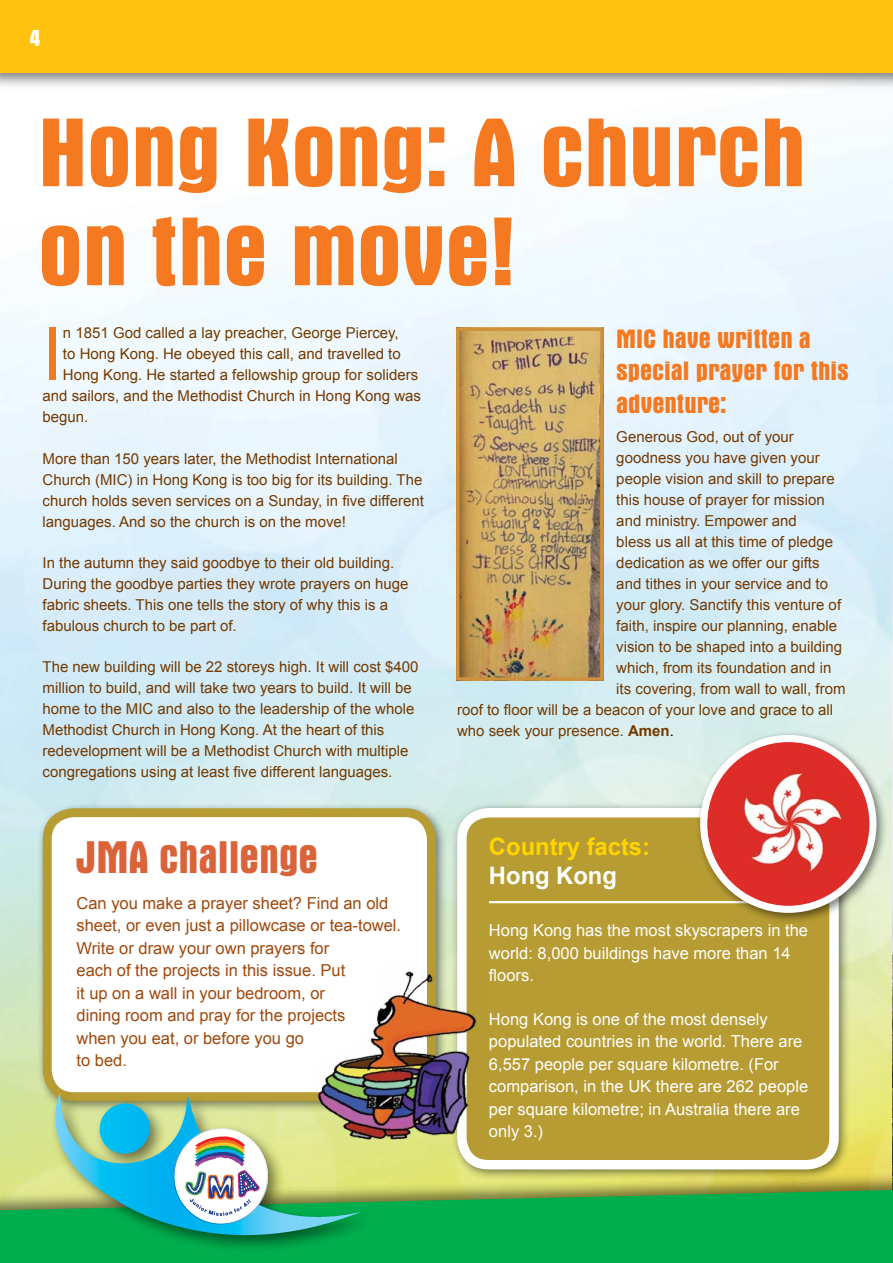
<style>
.page{position:relative;width:893px;height:1263px;background:#fff}
.page>*{position:absolute;margin:0;border:0;box-sizing:border-box;transform-origin:0 0}
.t1{font:700 condensed 99px/99px "Aurora BT";letter-spacing:-.005em;color:#f47920;scale:1.07 1}
.t2{font:73.65px "Arial";color:#f47920}
.t3{font:700 condensed 46.5px "Aurora BT";color:#db633a}
.t4{font:700 condensed 27px/32.2px "Aurora BT";letter-spacing:-.005em;color:#f47920;scale:1.07 1}
.t5{font:700 24px "Arial";color:#ffd400}
.t6{font:700 24px "Arial";color:#fff}
.t7{font:700 condensed 24px "Aurora BT";color:#fff}
.t8{font:16.5px/22.5px "Arial";color:#fff}
.t9{font:16.5px/22.5px "Arial";color:#a0480c}
.t10{font:15px/21px "Arial";color:#733900}
.s1{font-weight:700}
.s2{color:#000}
</style>
<div class="page">
<img style="left:0;top:145px;width:893px;height:1006px">
<img style="left:892px;top:510px;width:1px;height:641px">
<div style="left:451px;top:802px;width:400px;height:379px;background:#000;opacity:.5"></div>
<div style="left:462px;top:813px;width:372px;height:352px;background:#b79c33;border-radius:27px"></div>
<div style="left:457px;top:808px;width:382px;height:361px;border:9px solid #fff;border-radius:27px"></div>
<hr style="left:489px;top:901px;width:349px;height:2px;background:#fff">
<img style="left:460px;top:332px;width:140px;height:345px">
<div style="left:456px;top:328px;width:148px;height:353px;border:3px solid #ce923d"></div>
<div style="left:694px;top:729px;width:194px;height:195px;background:#000;opacity:.5"></div>
<img style="left:704px;top:739px;width:169px;height:170px">
<div style="left:700px;top:735px;width:176px;height:178px;border:7px solid #fff;border-radius:50%"></div>
<div style="left:37px;top:802px;width:411px;height:311px;background:#000;opacity:.5"></div>
<div style="left:47px;top:813px;width:384px;height:284px;background:#fff;border-radius:27px"></div>
<div style="left:43px;top:808px;width:393px;height:293px;border:9px solid #b79c33;border-radius:27px"></div>
<img style="left:321px;top:961px;width:156px;height:190px">
<div style="left:0;top:0;width:893px;height:90px;background:#000;opacity:.5"></div>
<div style="left:0;top:0;width:893px;height:72px;background:#ffc20e"></div>
<div style="left:0;top:1151px;width:893px;height:112px;background:#000;opacity:.5"></div>
<svg style="left:0;top:1190px;width:893px;height:73px;background:#0eac4d"></svg>
<div style="left:50px;top:1089px;width:326px;height:164px;background:#000;opacity:.5"></div>
<svg style="left:31px;top:1093px;width:331px;height:170px;background:#65ba7f"></svg>
<img style="left:168px;top:1122px;width:107px;height:108px">
<h3 class="t7" style="left:30px;top:24px;width:12px">4</h3>
<h1 class="t1" style="left:38px;top:103px;width:719px">Hong Kong: A church on the move!</h1>
<h2 class="t2" style="left:43px;top:306px;width:22px">I</h2>
<p class="t10" style="left:63px;top:323px;width:337px">n 1851 God called a lay preacher, George Piercey,</p>
<p class="t10" style="left:63px;top:344px;width:339px">to Hong Kong. He obeyed this call, and travelled to</p>
<p class="t10" style="left:63px;top:365px;width:357px">Hong Kong. He started a fellowship group for soliders</p>
<p class="t10" style="left:43px;top:386px;width:380px">and sailors, and the Methodist Church in Hong Kong was</p>
<p class="t10" style="left:43px;top:407px;width:47px">begun.</p>
<p class="t10" style="left:43px;top:448px;width:383px">More than 150 years later, the Methodist International Church (MIC) in Hong Kong is too big for its building. The church holds seven services on a Sunday, in five different languages. And so the church is on the move!</p>
<p class="t10" style="left:43px;top:552px;width:368px">In the autumn they said goodbye to their old building.<br>During the goodbye parties they wrote prayers on huge fabric sheets. This one tells the story of why this is a fabulous church to be part of.</p>
<p class="t10" style="left:43px;top:656px;width:377px">The new building will be 22 storeys high. It will cost $400 million to build, and will take two years to build. It will be home to the MIC and also to the leadership of the whole Methodist Church in Hong Kong. At the heart of this redevelopment will be a Methodist Church with multiple congregations using at least five different languages.</p>
<h3 class="t3" style="left:77px;top:831px;width:243px">JMA challenge</h3>
<p class="t9" style="left:77px;top:892px;width:326px">Can you make a prayer sheet? Find an old sheet, or even just a pillowcase or tea-towel.<br>Write or draw your own prayers for<br>each of the projects in this issue. Put<br>it up on a wall in your bedroom, or<br>dining room and pray for the projects<br>when you eat, or before you go<br>to bed.</p>
<h3 class="t4" style="left:616px;top:323px;width:219px">MIC have written a special prayer for this adventure:</h3>
<p class="t10" style="left:616px;top:426px;width:179px">Generous God, out of your</p>
<p class="t10" style="left:616px;top:447px;width:205px">goodness you have given your</p>
<p class="t10" style="left:616px;top:468px;width:220px">people vision and skill to prepare</p>
<p class="t10" style="left:616px;top:489px;width:210px">this house of prayer for mission</p>
<p class="t10" style="left:616px;top:510px;width:182px">and ministry. Empower and</p>
<p class="t10" style="left:616px;top:531px;width:218px">bless us all at this time of pledge</p>
<p class="t10" style="left:616px;top:552px;width:205px">dedication as we offer our gifts</p>
<p class="t10" style="left:616px;top:573px;width:213px">and tithes in your service and to</p>
<p class="t10" style="left:616px;top:594px;width:226px">your glory. Sanctify this venture of</p>
<p class="t10" style="left:616px;top:615px;width:222px">faith, inspire our planning, enable</p>
<p class="t10" style="left:616px;top:636px;width:227px">vision to be shaped into a building</p>
<p class="t10" style="left:616px;top:657px;width:217px">which, from its foundation and in</p>
<p class="t10" style="left:616px;top:678px;width:231px">its covering, from wall to wall, from</p>
<p class="t10" style="left:457px;top:699px;width:378px">roof to floor will be a beacon of your love and grace to all</p>
<p class="t10" style="left:457px;top:720px;width:218px">who seek your presence. <span class="s1">Amen</span><span class="s2">.</span></p>
<h3 class="t5" style="left:489px;top:831px;width:163px">Country facts:</h3>
<h3 class="t6" style="left:489px;top:859px;width:130px">Hong Kong</h3>
<p class="t8" style="left:489px;top:919px;width:321px">Hong Kong has the most skyscrapers in the world: 8,000 buildings have more than 14 floors.</p>
<p class="t8" style="left:489px;top:1008px;width:321px">Hong Kong is one of the most densely populated countries in the world. There are 6,557 people per square kilometre. (For comparison, in the UK there are 262 people per square kilometre; in Australia there are only 3.)</p>
</div>
